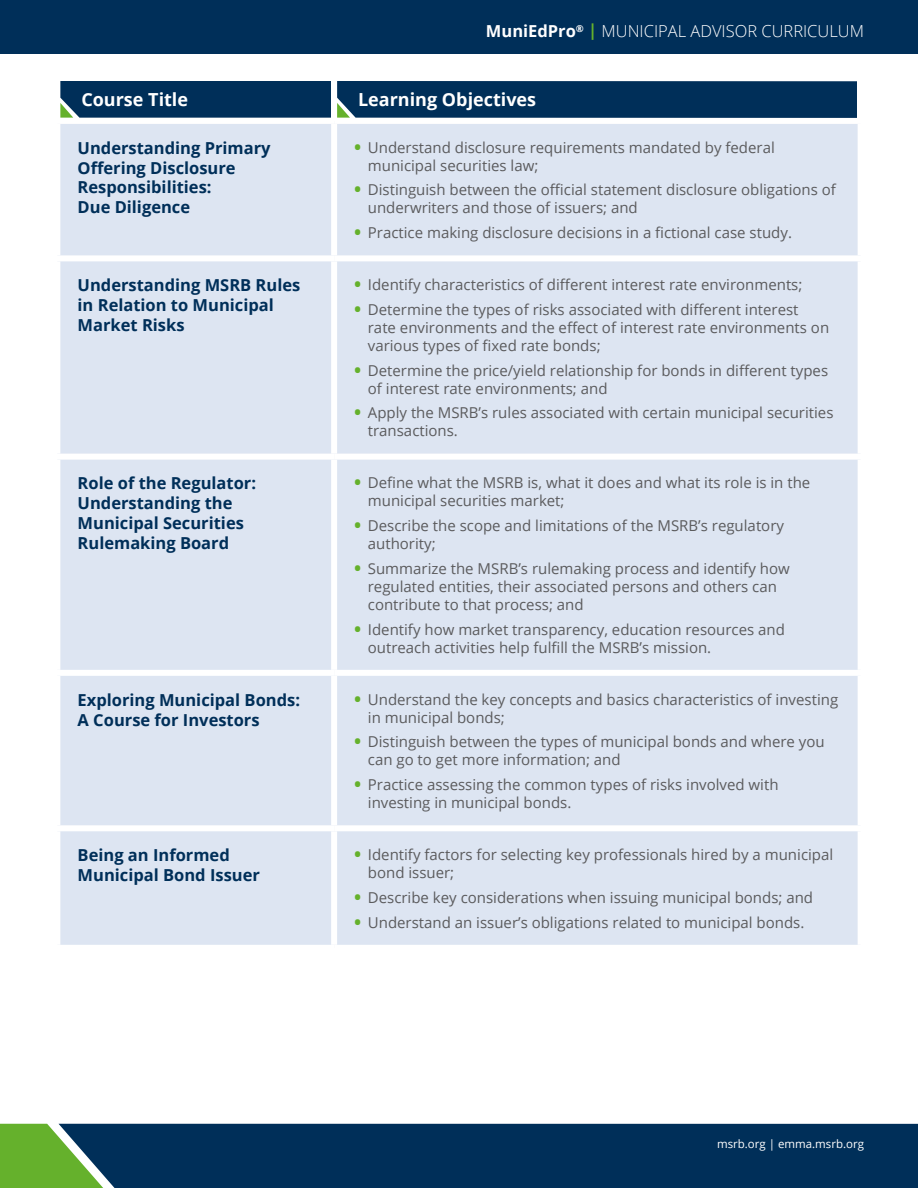
<style>
.page{position:relative;width:918px;height:1188px;background:#fff}
.page>*{position:absolute;margin:0;border:0;box-sizing:border-box;transform-origin:0 0}
.t1{font:700 18px "Open Sans";color:#fff}
.t2{font:700 16.5px/19.8px "Open Sans";color:#002f59}
.t3{font:300 16.5px "Open Sans";color:#fff}
.t4{font:15px/18px "Open Sans";color:#5b5b5d}
.t5{font:11.4px "Open Sans";color:#fff}
.s1{font-weight:700}
.s2{font-weight:700;color:#65b12c}
.s3{font-weight:800;font-size:16.5px;color:#65b12c}
</style>
<div class="page">
<div style="left:0;top:1124px;width:59px;height:64px;background:#65b12c"></div>
<div style="left:59px;top:1124px;width:859px;height:64px;background:#002f59"></div>
<div style="left:0;top:0;width:918px;height:54px;background:#002f59"></div>
<div style="left:60px;top:124px;width:798px;height:821px;background:#dde5f2"></div>
<div style="left:54px;top:255px;width:280px;height:6px;background:#fff"></div>
<div style="left:334px;top:255px;width:530px;height:6px;background:#fff"></div>
<div style="left:54px;top:454px;width:280px;height:6px;background:#fff"></div>
<div style="left:334px;top:454px;width:530px;height:6px;background:#fff"></div>
<div style="left:54px;top:670px;width:280px;height:6px;background:#fff"></div>
<div style="left:334px;top:670px;width:530px;height:6px;background:#fff"></div>
<div style="left:54px;top:825px;width:280px;height:6px;background:#fff"></div>
<div style="left:334px;top:825px;width:530px;height:6px;background:#fff"></div>
<div style="left:331px;top:124px;width:6px;height:131px;background:#fff"></div>
<div style="left:331px;top:261px;width:6px;height:193px;background:#fff"></div>
<div style="left:331px;top:460px;width:6px;height:210px;background:#fff"></div>
<div style="left:331px;top:676px;width:6px;height:149px;background:#fff"></div>
<div style="left:331px;top:831px;width:6px;height:114px;background:#fff"></div>
<div style="left:60px;top:81px;width:271px;height:37px;background:#002f59"></div>
<div style="left:337px;top:81px;width:520px;height:37px;background:#002f59"></div>
<p class="t3" style="left:486px;top:20px;width:380px"><span class="s1">MuniEdPro</span><sup>®</sup> <span class="s2">|</span> MUNICIPAL ADVISOR CURRICULUM</p>
<p class="t1" style="left:81px;top:87px;width:108px">Course Title</p>
<p class="t1" style="left:358px;top:87px;width:180px">Learning Objectives</p>
<p class="t2" style="left:78px;top:137px;width:195px">Understanding Primary<br>Offering Disclosure<br>Responsibilities:<br>Due Diligence</p>
<p class="t4" style="left:368px;top:138px;width:408px;text-indent:-13px"><span class="s3">•</span> Understand disclosure requirements mandated by federal municipal securities law;</p>
<p class="t4" style="left:368px;top:181px;width:470px;text-indent:-14px"><span class="s3">•</span> Distinguish between the official statement disclosure obligations of underwriters and those of issuers; and</p>
<p class="t4" style="left:354px;top:223px;width:439px"><span class="s3">•</span> Practice making disclosure decisions in a fictional case study.</p>
<p class="t2" style="left:78px;top:275px;width:224px">Understanding MSRB Rules in Relation to Municipal<br>Market Risks</p>
<p class="t4" style="left:354px;top:275px;width:450px"><span class="s3">•</span> Identify characteristics of different interest rate environments;</p>
<p class="t4" style="left:368px;top:300px;width:463px;text-indent:-14px"><span class="s3">•</span> Determine the types of risks associated with different interest rate environments and the effect of interest rate environments on various types of fixed rate bonds;</p>
<p class="t4" style="left:368px;top:361px;width:462px;text-indent:-14px"><span class="s3">•</span> Determine the price/yield relationship for bonds in different types of interest rate environments; and</p>
<p class="t4" style="left:368px;top:404px;width:467px;text-indent:-14px"><span class="s3">•</span> Apply the MSRB’s rules associated with certain municipal securities transactions.</p>
<p class="t2" style="left:78px;top:473px;width:180px">Role of the Regulator:<br>Understanding the<br>Municipal Securities<br>Rulemaking Board</p>
<p class="t4" style="left:368px;top:474px;width:444px;text-indent:-13px"><span class="s3">•</span> Define what the MSRB is, what it does and what its role is in the municipal securities market;</p>
<p class="t4" style="left:368px;top:516px;width:418px;text-indent:-14px"><span class="s3">•</span> Describe the scope and limitations of the MSRB’s regulatory authority;</p>
<p class="t4" style="left:368px;top:559px;width:423px;text-indent:-14px"><span class="s3">•</span> Summarize the MSRB’s rulemaking process and identify how regulated entities, their associated persons and others can contribute to that process; and</p>
<p class="t4" style="left:368px;top:620px;width:419px;text-indent:-14px"><span class="s3">•</span> Identify how market transparency, education resources and outreach activities help fulfill the MSRB’s mission.</p>
<p class="t2" style="left:78px;top:689px;width:224px">Exploring Municipal Bonds:<br>A Course for Investors</p>
<p class="t4" style="left:368px;top:690px;width:472px;text-indent:-13px"><span class="s3">•</span> Understand the key concepts and basics characteristics of investing in municipal bonds;</p>
<p class="t4" style="left:368px;top:732px;width:458px;text-indent:-14px"><span class="s3">•</span> Distinguish between the types of municipal bonds and where you can go to get more information; and</p>
<p class="t4" style="left:368px;top:775px;width:412px;text-indent:-14px"><span class="s3">•</span> Practice assessing the common types of risks involved with investing in municipal bonds.</p>
<p class="t2" style="left:78px;top:845px;width:184px">Being an Informed<br>Municipal Bond Issuer</p>
<p class="t4" style="left:368px;top:845px;width:467px;text-indent:-13px"><span class="s3">•</span> Identify factors for selecting key professionals hired by a municipal bond issuer;</p>
<p class="t4" style="left:354px;top:888px;width:460px"><span class="s3">•</span> Describe key considerations when issuing municipal bonds; and</p>
<p class="t4" style="left:354px;top:913px;width:452px"><span class="s3">•</span> Understand an issuer’s obligations related to municipal bonds.</p>
<p class="t5" style="left:717px;top:1136px;width:148px">msrb.org | emma.msrb.org</p>
</div>
